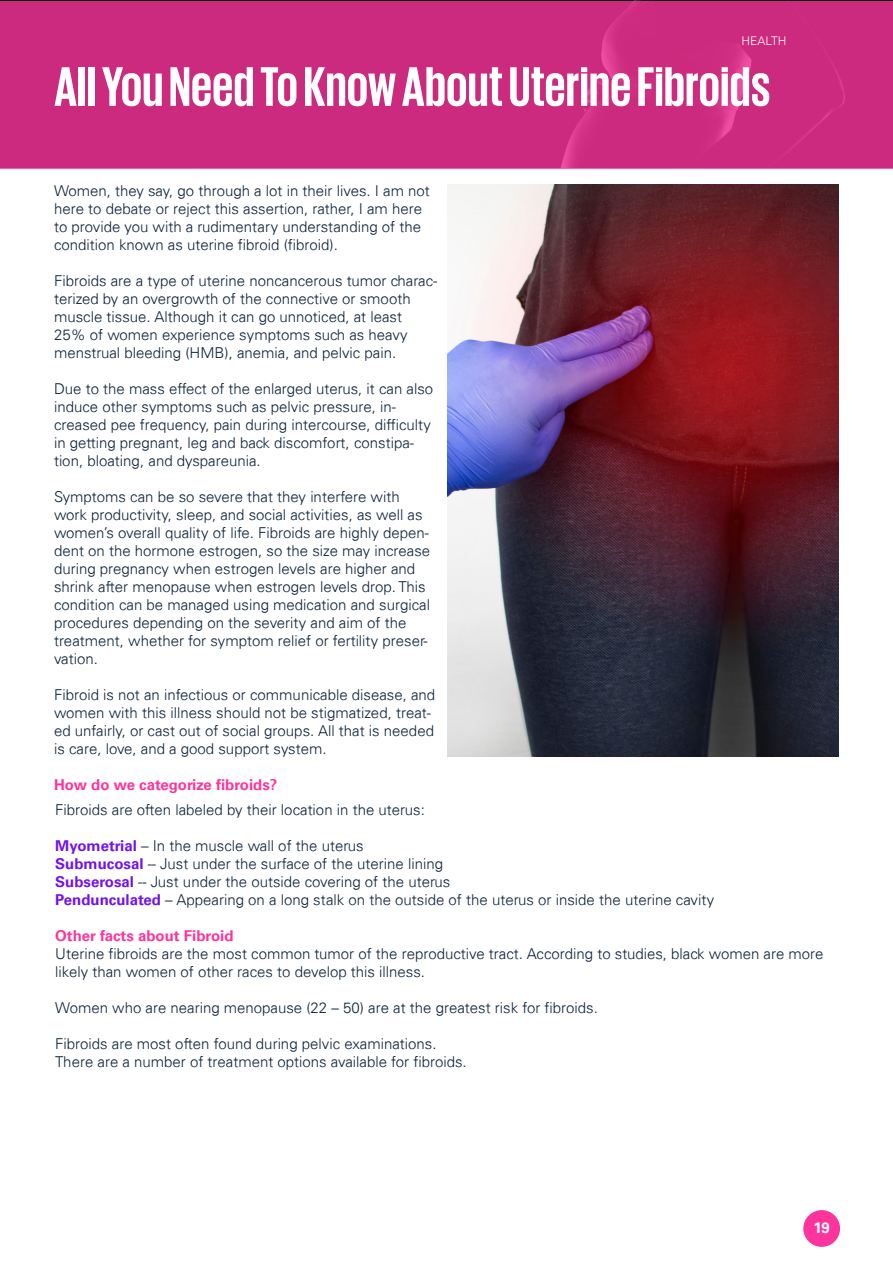
<style>
.page{position:relative;width:893px;height:1263px;background:#fff}
.page>*{position:absolute;margin:0;border:0;box-sizing:border-box;transform-origin:0 0}
.t1{font:700 57px "KPMG";color:#fff}
.t2{font:300 15px/18px "Univers 45";color:#0c233c}
.t3{font:700 15px "Univers 65";color:#fd349c}
.t4{font:700 15px "Univers 65";color:#fff}
.t5{font:300 12px "Univers 45";color:#fff}
.s1{font-family:"Univers 65";font-weight:700;color:#7213ea}
</style>
<div class="page">
<div style="left:802px;top:1209px;width:39px;height:38px;background:#fd349c;border-radius:50%"></div>
<div style="left:802px;top:1208px;width:40px;height:40px;border:2px solid #fff;border-radius:50%"></div>
<div style="left:0;top:1px;width:893px;height:168px;background:#cc2a7e"></div>
<img style="left:448px;top:185px;width:391px;height:572px">
<p class="t5" style="left:741px;top:34px;width:46px">HEALTH</p>
<h1 class="t1" style="left:54px;top:58px;width:718px">All You Need To Know About Uterine Fibroids</h1>
<p class="t2" style="left:54px;top:182px;width:377px">Women, they say, go through a lot in their lives. I am not here to debate or reject this assertion, rather, I am here to provide you with a rudimentary understanding of the condition known as uterine fibroid (fibroid).</p>
<p class="t2" style="left:54px;top:272px;width:385px">Fibroids are a type of uterine noncancerous tumor charac&shy;terized by an overgrowth of the connective or smooth muscle tissue. Although it can go unnoticed, at least 25% of women experience symptoms such as heavy menstrual bleeding (HMB), anemia, and pelvic pain.</p>
<p class="t2" style="left:54px;top:380px;width:381px">Due to the mass effect of the enlarged uterus, it can also induce other symptoms such as pelvic pressure, in&shy;creased pee frequency, pain during intercourse, difficulty in getting pregnant, leg and back discomfort, constipa&shy;tion, bloating, and dyspareunia.</p>
<p class="t2" style="left:54px;top:488px;width:378px">Symptoms can be so severe that they interfere with work productivity, sleep, and social activities, as well as women’s overall quality of life. Fibroids are highly depen&shy;dent on the hormone estrogen, so the size may increase during pregnancy when estrogen levels are higher and shrink after menopause when estrogen levels drop. This condition can be managed using medication and surgical procedures depending on the severity and aim of the treatment, whether for symptom relief or fertility preser&shy;vation.</p>
<p class="t2" style="left:54px;top:686px;width:383px">Fibroid is not an infectious or communicable disease, and women with this illness should not be stigmatized, treat&shy;ed unfairly, or cast out of social groups. All that is needed is care, love, and a good support system.</p>
<p class="t3" style="left:54px;top:776px;width:225px">How do we categorize fibroids?</p>
<p class="t2" style="left:55px;top:801px;width:371px">Fibroids are often labeled by their location in the uterus:</p>
<p class="t2" style="left:55px;top:837px;width:660px"><span class="s1">Myometrial</span> – In the muscle wall of the uterus<br><span class="s1">Submucosal</span> -- Just under the surface of the uterine lining<br><span class="s1">Subserosal</span> -- Just under the outside covering of the uterus<br><span class="s1">Pendunculated</span> – Appearing on a long stalk on the outside of the uterus or inside the uterine cavity</p>
<p class="t3" style="left:55px;top:927px;width:180px">Other facts about Fibroid</p>
<p class="t2" style="left:55px;top:945px;width:770px">Uterine fibroids are the most common tumor of the reproductive tract. According to studies, black women are more likely than women of other races to develop this illness.</p>
<p class="t2" style="left:55px;top:999px;width:544px">Women who are nearing menopause (22 – 50) are at the greatest risk for fibroids.</p>
<p class="t2" style="left:55px;top:1035px;width:413px">Fibroids are most often found during pelvic examinations.<br>There are a number of treatment options available for fibroids.</p>
<p class="t4" style="left:813px;top:1218px;width:18px">19</p>
</div>
